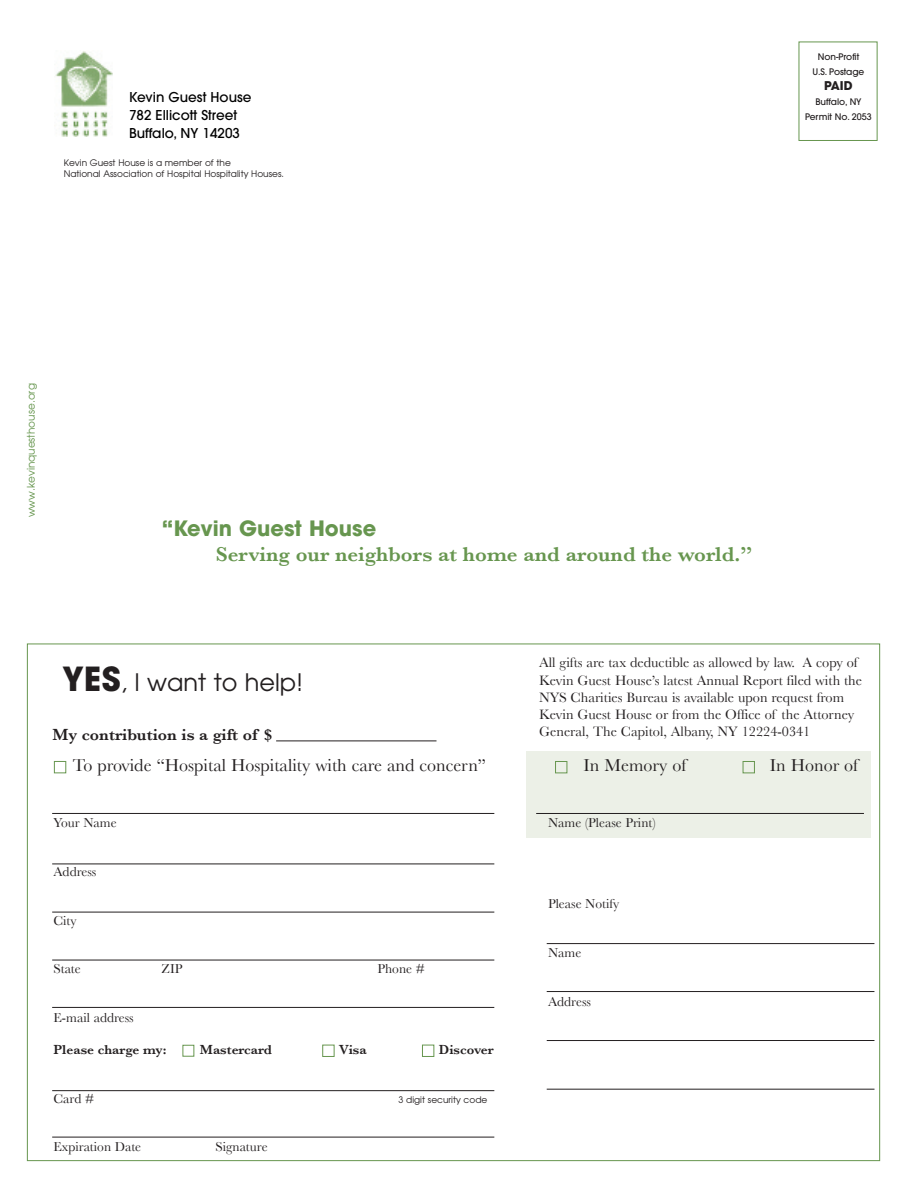
<style>
.page{position:relative;width:918px;height:1188px;background:#fff}
.page>*{position:absolute;margin:0;border:0;box-sizing:border-box;transform-origin:0 0}
.t1{font:24px "Avant Garde";color:#231f20}
.t2{font:600 21px "Baskerville";color:#67964f}
.t3{font:700 21px "Avant Garde";color:#67964f}
.t4{font:18px "Baskerville";color:#231f20}
.t5{font:600 16.5px "Baskerville";color:#231f20}
.t6{font:14.25px/17.1px "Baskerville";color:#231f20}
.t7{font:13.5px "Baskerville";color:#231f20}
.t8{font:500 13.5px/18px "Avant Garde";color:#000}
.t9{font:600 13.5px "Baskerville";color:#231f20}
.t10{font:700 12px "Avant Garde";color:#231f20}
.t11{font:10.5px "Avant Garde";color:#67964f}
.t12{font:9px/10.8px "Avant Garde";color:#231f20}
.t13{font:500 9px/15px "Avant Garde";color:#231f20;text-align:center}
.s1{font-weight:700;font-size:33px}
</style>
<div class="page">
<div style="left:526px;top:751px;width:345px;height:87px;background:#ecf0e7"></div>
<img style="left:55px;top:51px;width:58px;height:85px">
<div style="left:54px;top:761px;width:12px;height:12px;border:1px solid #67964f"></div>
<div style="left:743px;top:761px;width:12px;height:12px;border:1px solid #67964f"></div>
<div style="left:555px;top:761px;width:12px;height:12px;border:1px solid #67964f"></div>
<hr style="left:276px;top:741px;width:160px;height:1px;background:#231f20">
<hr style="left:52px;top:813px;width:442px;height:1px;background:#231f20">
<hr style="left:52px;top:864px;width:442px;height:1px;background:#231f20">
<hr style="left:52px;top:912px;width:442px;height:1px;background:#231f20">
<hr style="left:52px;top:960px;width:442px;height:1px;background:#231f20">
<hr style="left:52px;top:1090px;width:442px;height:1px;background:#231f20">
<hr style="left:52px;top:1137px;width:442px;height:1px;background:#231f20">
<div style="left:183px;top:1045px;width:11px;height:12px;border:1px solid #67964f"></div>
<div style="left:322px;top:1045px;width:12px;height:12px;border:1px solid #67964f"></div>
<hr style="left:536px;top:813px;width:328px;height:1px;background:#231f20">
<hr style="left:547px;top:1040px;width:327px;height:1px;background:#231f20">
<hr style="left:547px;top:943px;width:327px;height:1px;background:#231f20">
<hr style="left:547px;top:991px;width:327px;height:1px;background:#231f20">
<hr style="left:547px;top:1089px;width:327px;height:1px;background:#231f20">
<hr style="left:52px;top:1007px;width:442px;height:1px;background:#231f20">
<div style="left:422px;top:1045px;width:12px;height:12px;border:1px solid #67964f"></div>
<p class="t8" style="left:129px;top:89px;width:124px">Kevin Guest House<br>782 Ellicott Street<br>Buffalo, NY 14203</p>
<p class="t12" style="left:64px;top:157px;width:222px">Kevin Guest House is a member of the<br>National Association of Hospital Hospitality Houses.</p>
<p class="t13" style="left:813px;top:50px;width:53px">Non-Profit<br>U.S. Postage</p>
<p class="t10" style="left:824px;top:82px;width:30px">PAID</p>
<p class="t13" style="left:805px;top:95px;width:68px">Buffalo, NY<br>Permit No. 2053</p>
<p class="t11" style="left:25px;top:517px;width:136px;rotate:-90deg">www.kevinquesthouse.org</p>
<h2 class="t3" style="left:162px;top:521px;width:216px">“Kevin Guest House</h2>
<h2 class="t2" style="left:216px;top:543px;width:538px">Serving our neighbors at home and around the world.”</h2>
<p class="t6" style="left:539px;top:654px;width:324px">All gifts are tax deductible as allowed by law. A copy of Kevin Guest House’s latest Annual Report filed with the NYS Charities Bureau is available upon request from Kevin Guest House or from the Office of the Attorney General, The Capitol, Albany, NY 12224-0341</p>
<h1 class="t1" style="left:63px;top:669px;width:242px"><span class="s1">YES</span>, I want to help!</h1>
<p class="t5" style="left:53px;top:725px;width:221px">My contribution is a gift of $</p>
<p class="t4" style="left:73px;top:755px;width:415px">To provide “Hospital Hospitality with care and concern”</p>
<p class="t4" style="left:584px;top:755px;width:104px">In Memory of</p>
<p class="t4" style="left:770px;top:755px;width:90px">In Honor of</p>
<p class="t7" style="left:54px;top:815px;width:65px">Your Name</p>
<p class="t7" style="left:54px;top:864px;width:44px">Address</p>
<p class="t7" style="left:54px;top:913px;width:25px">City</p>
<p class="t7" style="left:54px;top:961px;width:29px">State</p>
<p class="t7" style="left:162px;top:961px;width:22px">ZIP</p>
<p class="t7" style="left:378px;top:961px;width:49px">Phone #</p>
<p class="t7" style="left:54px;top:1010px;width:82px">E-mail address</p>
<p class="t9" style="left:54px;top:1042px;width:114px">Please charge my:</p>
<p class="t9" style="left:200px;top:1042px;width:74px">Mastercard</p>
<p class="t9" style="left:339px;top:1042px;width:29px">Visa</p>
<p class="t9" style="left:439px;top:1042px;width:56px">Discover</p>
<p class="t7" style="left:54px;top:1091px;width:42px">Card #</p>
<p class="t12" style="left:399px;top:1094px;width:90px">3 digit security code</p>
<p class="t7" style="left:54px;top:1139px;width:89px">Expiration Date</p>
<p class="t7" style="left:216px;top:1139px;width:54px">Signature</p>
<p class="t7" style="left:548px;top:815px;width:109px">Name (Please Print)</p>
<p class="t7" style="left:548px;top:896px;width:73px">Please Notify</p>
<p class="t7" style="left:548px;top:945px;width:35px">Name</p>
<p class="t7" style="left:548px;top:994px;width:44px">Address</p>
</div>
